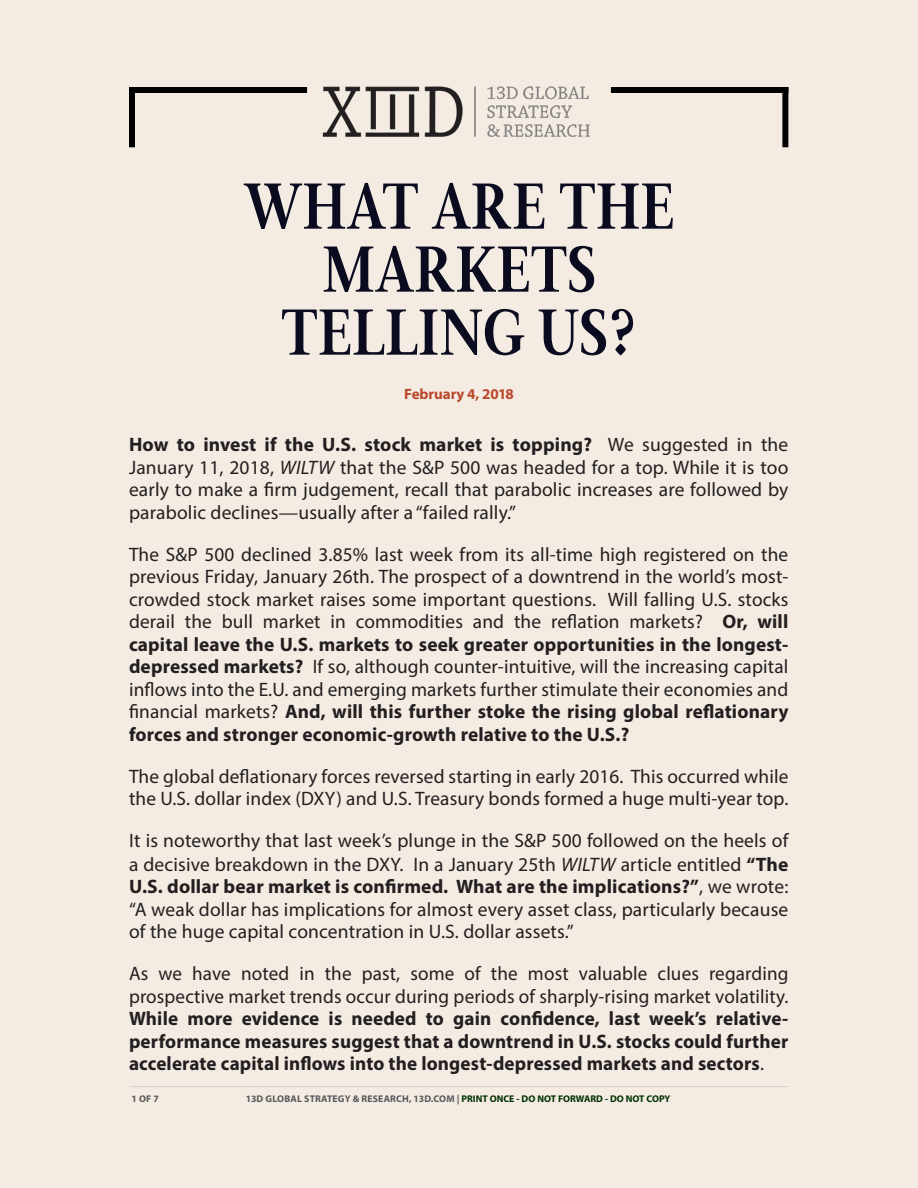
<style>
.page{position:relative;width:918px;height:1188px;background:#f4ece3}
.page>*{position:absolute;margin:0;border:0;box-sizing:border-box;transform-origin:0 0}
.title-headline{font:600 64.5px "Magneta Condensed";color:#0b0b20}
.body-regular{font:19.5px/22.5px "Myriad Pro";letter-spacing:.01em;color:#231f20;text-align:justify}
.body-regular-2{font:700 19.5px/22.5px "Myriad Pro";letter-spacing:.01em;color:#231f20;text-align:justify}
.front-cover-date{font:700 15px "Myriad Pro";letter-spacing:-.005em;color:#bb482a}
.t1{font:700 9.75px "Myriad Pro";color:#57585a}
.s1{font-weight:700}
.s2{font-style:italic}
.s3{font-weight:400}
.s4{color:#003100}
</style>
<div class="page">
<div style="left:782px;top:87px;width:6px;height:60px;background:#000"></div>
<div style="left:611px;top:87px;width:177px;height:6px;background:#000"></div>
<img style="left:322px;top:86px;width:268px;height:51px">
<div style="left:130px;top:87px;width:177px;height:6px;background:#000"></div>
<div style="left:129px;top:87px;width:6px;height:60px;background:#000"></div>
<hr style="left:129px;top:1086px;width:659px;height:1px;background:#231f20">
<p class="title-headline" style="left:244px;top:162px;width:432px">WHAT ARE THE</p>
<p class="title-headline" style="left:322px;top:225px;width:275px">MARKETS</p>
<p class="title-headline" style="left:281px;top:288px;width:358px">TELLING US?</p>
<p class="front-cover-date" style="left:404px;top:385px;width:111px">February 4, 2018</p>
<p class="body-regular" style="left:129px;top:433px;width:661px"><span class="s1">How to invest if the U.S. stock market is topping?</span> We suggested in the January 11, 2018, <span class="s2">WILTW</span> that the S&amp;P 500 was headed for a top. While it is too early to make a firm judgement, recall that parabolic increases are followed by parabolic declines—usually after a “failed rally.”</p>
<p class="body-regular" style="left:129px;top:543px;width:661px">The S&amp;P 500 declined 3.85% last week from its all-time high registered on the previous Friday, January 26th. The prospect of a downtrend in the world’s most&shy;crowded stock market raises some important questions. Will falling U.S. stocks derail the bull market in commodities and the reflation markets? <span class="s1">Or, will capital leave the U.S. markets to seek greater opportunities in the longest&shy;depressed markets?</span> If so, although counter-intuitive, will the increasing capital inflows into the E.U. and emerging markets further stimulate their economies and financial markets? <span class="s1">And, will this further stoke the rising global reflationary forces and stronger economic-growth relative to the U.S.?</span></p>
<p class="body-regular" style="left:129px;top:765px;width:661px">The global deflationary forces reversed starting in early 2016. This occurred while the U.S. dollar index (DXY) and U.S. Treasury bonds formed a huge multi-year top.</p>
<p class="body-regular" style="left:129px;top:829px;width:661px">It is noteworthy that last week’s plunge in the S&amp;P 500 followed on the heels of a decisive breakdown in the DXY. In a January 25th <span class="s2">WILTW</span> article entitled <span class="s1">“The U.S. dollar bear market is confirmed. What are the implications?”</span>, we wrote: “A weak dollar has implications for almost every asset class, particularly because of the huge capital concentration in U.S. dollar assets.”</p>
<p class="body-regular-2" style="left:129px;top:962px;width:661px"><span class="s3">As we have noted in the past, some of the most valuable clues regarding prospective market trends occur during periods of sharply-rising market volatility.<br></span>While more evidence is needed to gain confidence, last week’s relative&shy;performance measures suggest that a downtrend in U.S. stocks could further accelerate capital inflows into the longest-depressed markets and sectors<span class="s3">.</span></p>
<p class="t1" style="left:132px;top:1092px;width:29px">1 OF 7</p>
<p class="t1" style="left:246px;top:1092px;width:426px">13D GLOBAL STRATEGY &amp; RESEARCH, 13D.COM | <span class="s4">PRINT ONCE - DO NOT FORWARD - DO NOT COPY</span></p>
</div>
